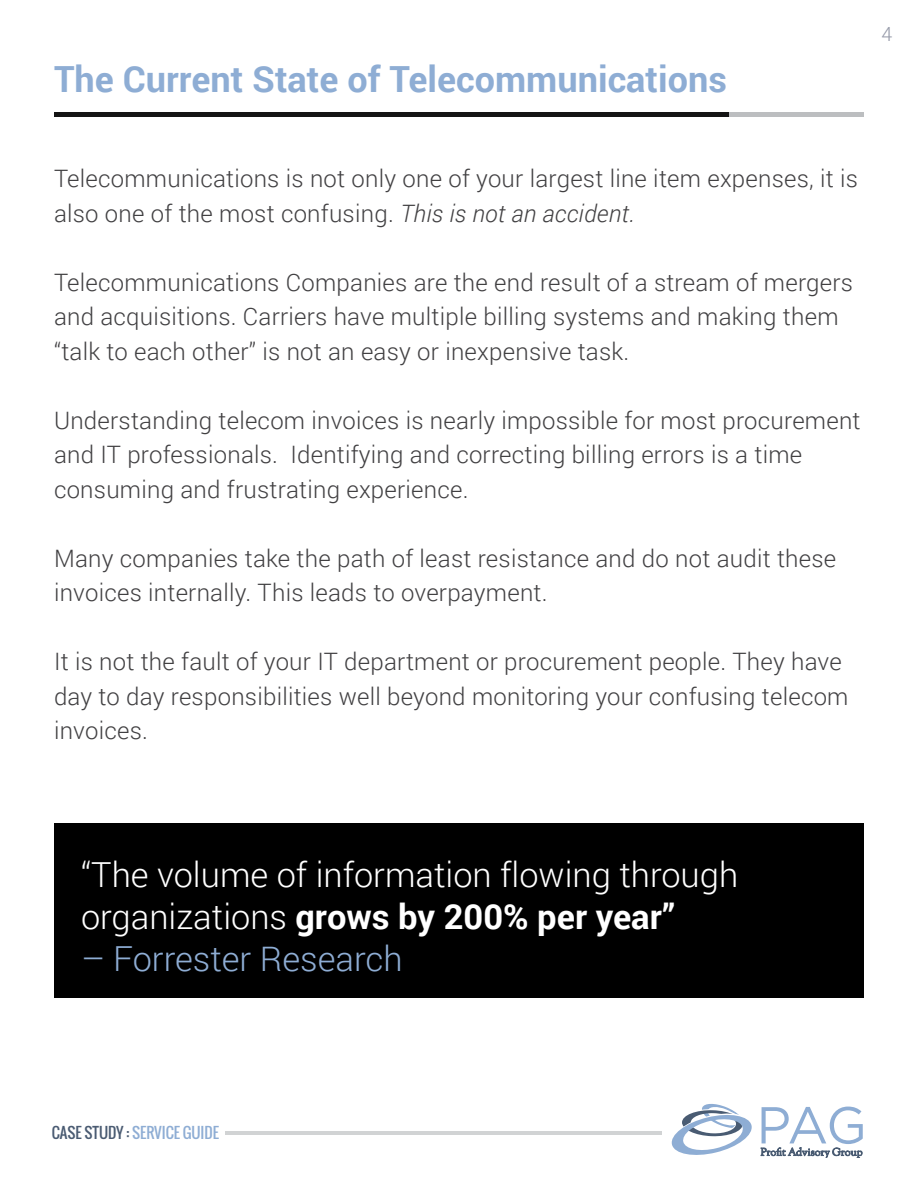
<style>
.page{position:relative;width:918px;height:1188px;background:#fff}
.page>*{position:absolute;margin:0;border:0;box-sizing:border-box;transform-origin:0 0}
.t1{font:700 36px "Roboto";color:#8eadd4}
.t2{font:300 34.5px/42px "Roboto";color:#fff}
.t3{font:300 34.5px "Roboto";color:#8eadd4}
.t4{font:300 24px/34.5px "Roboto";letter-spacing:.01em;color:#414042}
.t5{font:300 19.5px "Roboto";color:#9599a8}
.t6{font:15px "Oswald";color:#8eadd4}
.s1{font-style:italic}
.s2{font-weight:700}
.s3{color:#4a5b72}
</style>
<div class="page">
<div style="left:54px;top:824px;width:810px;height:174px;background:#000"></div>
<hr style="left:54px;top:113px;width:810px;height:4px;background:#bcbec0">
<div style="left:54px;top:112px;width:675px;height:5px;background:#141414"></div>
<svg style="left:671px;top:1104px;width:81px;height:51px"></svg>
<svg style="left:761px;top:1107px;width:102px;height:51px"></svg>
<hr style="left:226px;top:1131px;width:436px;height:3px;background:#d1d3d4">
<h1 class="t1" style="left:54px;top:54px;width:675px">The Current State of Telecommunications</h1>
<p class="t5" style="left:881px;top:20px;width:12px">4</p>
<p class="t4" style="left:54px;top:161px;width:806px">Telecommunications is not only one of your largest line item expenses, it is also one of the most confusing. <span class="s1">This is not an accident.</span></p>
<p class="t4" style="left:54px;top:264px;width:801px">Telecommunications Companies are the end result of a stream of mergers and acquisitions. Carriers have multiple billing systems and making them “talk to each other” is not an easy or inexpensive task.</p>
<p class="t4" style="left:54px;top:402px;width:808px">Understanding telecom invoices is nearly impossible for most procurement and IT professionals. Identifying and correcting billing errors is a time consuming and frustrating experience.</p>
<p class="t4" style="left:54px;top:540px;width:784px">Many companies take the path of least resistance and do not audit these invoices internally. This leads to overpayment.</p>
<p class="t4" style="left:54px;top:644px;width:796px">It is not the fault of your IT department or procurement people. They have day to day responsibilities well beyond monitoring your confusing telecom invoices.</p>
<h2 class="t2" style="left:81px;top:852px;width:659px">“The volume of information flowing through organizations <span class="s2">grows by 200% per year”</span></h2>
<h2 class="t3" style="left:81px;top:934px;width:323px">– Forrester Research</h2>
<p class="t6" style="left:52px;top:1122px;width:169px"><span class="s3">CASE STUDY :</span> SERVICE GUIDE</p>
</div>
